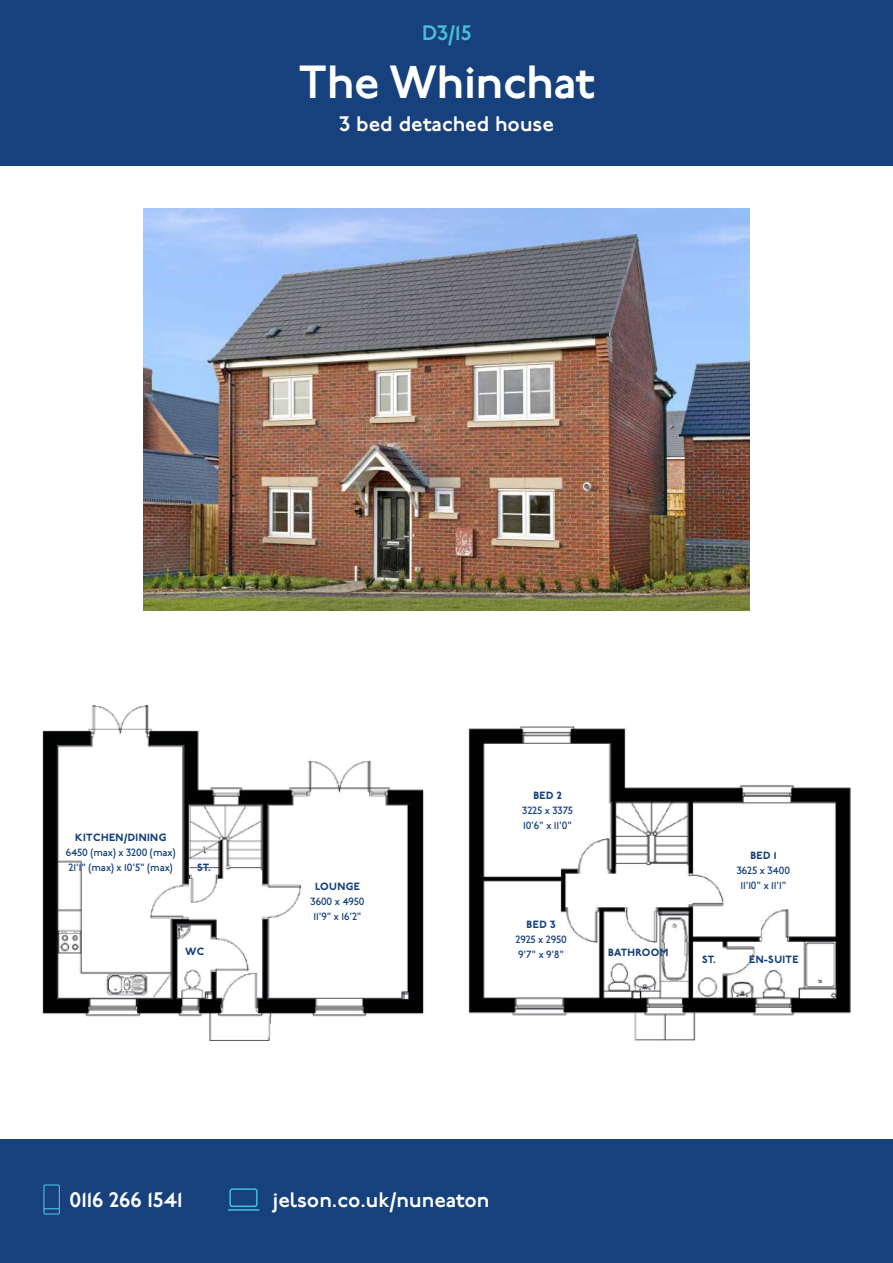
<style>
.page{position:relative;width:893px;height:1263px;background:#fff}
.page>*{position:absolute;margin:0;border:0;box-sizing:border-box;transform-origin:0 0}
.t1{font:600 46.5px "P22 Underground";letter-spacing:-.01em;color:#fff}
.t2{font:600 21px "P22 Underground";color:#fff}
.t3{font:600 21px "P22 Underground";color:#49bed8}
.t4{font:500 10.5px/15px "P22 Underground";letter-spacing:-.01em;color:#16417c}
.t5{font:800 10.5px "P22 Underground";letter-spacing:.04em;color:#16417c}
</style>
<div class="page">
<div style="left:0;top:0;width:893px;height:165px;background:#16417c"></div>
<div style="left:0;top:1140px;width:893px;height:123px;background:#16417c"></div>
<div style="left:43px;top:1184px;width:17px;height:30px;border:1px solid #49bed8"></div>
<svg style="left:44px;top:1208px;width:16px;height:1px"></svg>
<div style="left:229px;top:1188px;width:29px;height:19px;border:1px solid #49bed8;border-radius:2px"></div>
<hr style="left:228px;top:1209px;width:31px;height:2px;background:#49bed8">
<img style="left:144px;top:208px;width:605px;height:402px">
<img style="left:42px;top:705px;width:382px;height:335px">
<img style="left:468px;top:726px;width:382px;height:315px">
<h2 class="t3" style="left:422px;top:21px;width:51px">D3/15</h2>
<h1 class="t1" style="left:299px;top:56px;width:298px">The Whinchat</h1>
<h2 class="t2" style="left:340px;top:112px;width:216px">3 bed detached house</h2>
<p class="t5" style="left:75px;top:831px;width:93px">KITCHEN/DINING</p>
<p class="t4" style="left:66px;top:845px;width:111px">6450 (max) x 3200 (max)<br>21'1" (max) x 10'5" (max)</p>
<p class="t5" style="left:197px;top:861px;width:15px">ST.</p>
<p class="t5" style="left:185px;top:945px;width:21px">WC</p>
<p class="t5" style="left:315px;top:880px;width:46px">LOUNGE</p>
<p class="t4" style="left:311px;top:894px;width:55px">3600 x 4950<br>11'9" x 16'2"</p>
<p class="t5" style="left:533px;top:789px;width:30px">BED 2</p>
<p class="t4" style="left:522px;top:804px;width:52px">3225 x 3375<br>10'6" x 11'0"</p>
<p class="t5" style="left:527px;top:918px;width:31px">BED 3</p>
<p class="t4" style="left:515px;top:932px;width:53px">2925 x 2950<br>9'7" x 9'8"</p>
<p class="t5" style="left:608px;top:946px;width:62px">BATHROOM</p>
<p class="t5" style="left:750px;top:849px;width:28px">BED 1</p>
<p class="t4" style="left:737px;top:863px;width:55px;text-align:center">3625 x 3400<br>11'10" x 11'1"</p>
<p class="t5" style="left:702px;top:953px;width:15px">ST.</p>
<p class="t5" style="left:749px;top:953px;width:51px">EN-SUITE</p>
<h2 class="t2" style="left:69px;top:1188px;width:115px">0116 266 1541</h2>
<h2 class="t2" style="left:273px;top:1188px;width:218px">jelson.co.uk/nuneaton</h2>
</div>
